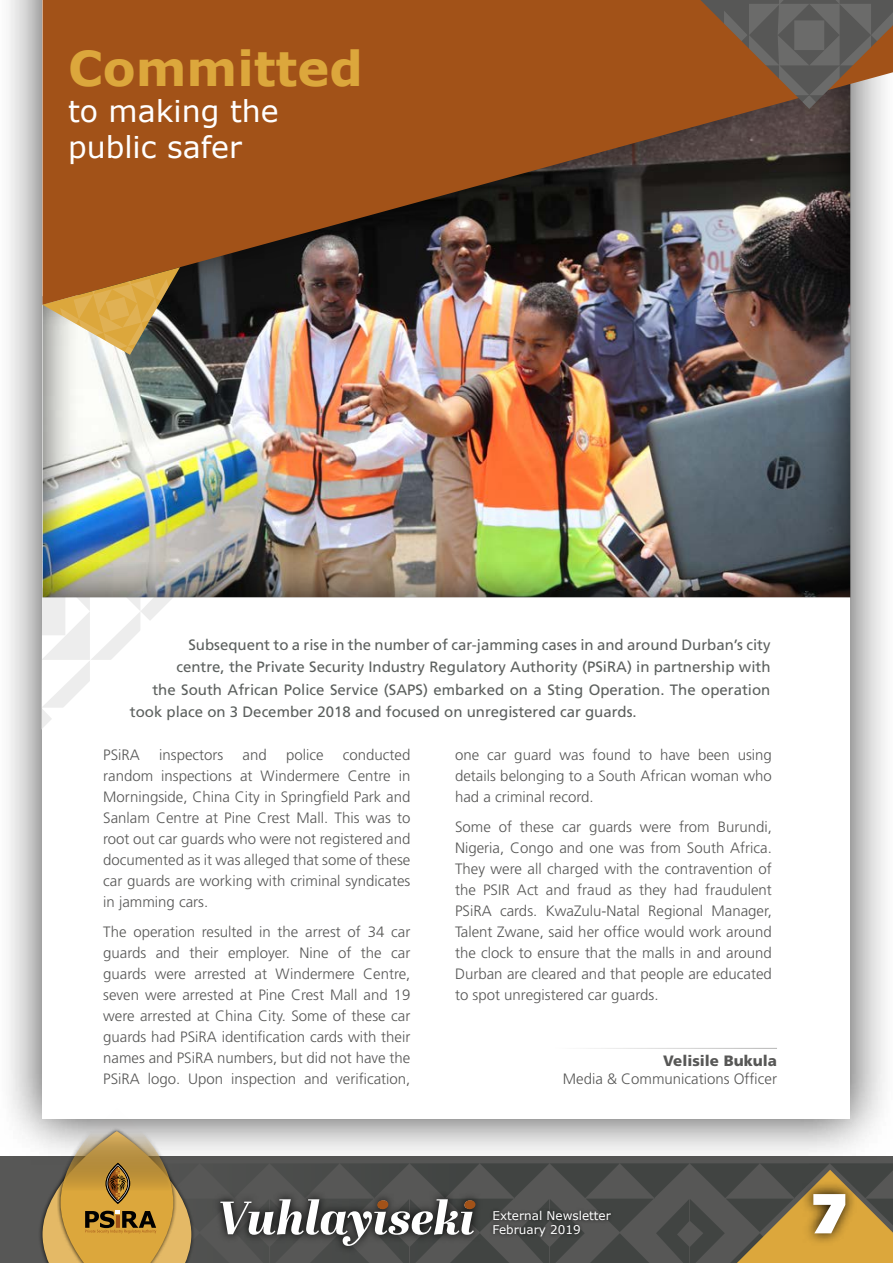
<style>
.page{position:relative;width:893px;height:1263px;background:#fff}
.page>*{position:absolute;margin:0;border:0;box-sizing:border-box;transform-origin:0 0}
.t1{font:900 56.25px "Frutiger";color:#fff}
.t2{font:700 48px "Verdana";color:#dca73c}
.t3{font:30px/36px "Verdana";color:#fff}
.t4{font:300 15px/21px "Frutiger";color:#575756;text-align:justify}
.t5{font:15px "Frutiger";color:#5c605e}
.t6{font:900 15px "Frutiger";color:#575756}
.t7{font:12px/13.5px "Verdana";color:#fff}
</style>
<div class="page">
<svg style="left:0;top:1166px;width:893px;height:97px;background:#4e4f4e"></svg>
<div style="left:0;top:0;width:893px;height:1166px;background:#000;opacity:.75"></div>
<div style="left:43px;top:0;width:807px;height:1118px;background:#fff"></div>
<svg style="left:660px;top:1170px;width:233px;height:93px;background:#726548"></svg>
<svg style="left:800px;top:1181px;width:58px;height:65px;background:#a17c30"></svg>
<div style="left:38px;top:1127px;width:158px;height:136px;background:#000;opacity:.75"></div>
<svg style="left:43px;top:1118px;width:148px;height:145px;background:#ba9c60"></svg>
<div style="left:490px;top:1207px;width:125px;height:33px;background:#000;opacity:.75"></div>
<svg style="left:212px;top:1190px;width:270px;height:64px;background:#4f504f"></svg>
<svg style="left:220px;top:1199px;width:254px;height:47px"></svg>
<div style="left:377px;top:1200px;width:12px;height:9px;background:#a25218;border-radius:50%"></div>
<div style="left:464px;top:1200px;width:12px;height:9px;background:#a25218;border-radius:50%"></div>
<svg style="left:41px;top:598px;width:131px;height:132px"></svg>
<div style="left:41px;top:71px;width:811px;height:527px;background:#000;opacity:.75"></div>
<svg style="left:43px;top:0;width:850px;height:305px;background:#814f2c"></svg>
<svg style="left:700px;top:0;width:193px;height:109px;background:#7d614d"></svg>
<svg style="left:43px;top:267px;width:137px;height:88px;background:#b48e57"></svg>
<h2 class="t2" style="left:68px;top:38px;width:296px">Committed</h2>
<h3 class="t3" style="left:68px;top:94px;width:212px">to making the public safer</h3>
<p class="t5" style="left:188px;top:635px;width:584px">Subsequent to a rise in the number of car-jamming cases in and around Durban’s city</p>
<p class="t5" style="left:176px;top:658px;width:596px">centre, the Private Security Industry Regulatory Authority (PSiRA) in partnership with</p>
<p class="t5" style="left:152px;top:680px;width:619px">the South African Police Service (SAPS) embarked on a Sting Operation. The operation</p>
<p class="t5" style="left:130px;top:703px;width:508px">took place on 3 December 2018 and focused on unregistered car guards.</p>
<p class="t4" style="left:103px;top:744px;width:309px;text-indent:240px">conducted random inspections at Windermere Centre in Morningside, China City in Springfield Park and Sanlam Centre at Pine Crest Mall. This was to root out car guards who were not registered and documented as it was alleged that some of these car guards are working with criminal syndicates in jamming cars.</p>
<p class="t4" style="left:103px;top:921px;width:309px">The operation resulted in the arrest of 34 car guards and their employer. Nine of the car guards were arrested at Windermere Centre, seven were arrested at Pine Crest Mall and 19 were arrested at China City. Some of these car guards had PSiRA identification cards with their names and PSiRA numbers, but did not have the PSiRA logo. Upon inspection and verification,</p>
<p class="t4" style="left:103px;top:744px;width:38px">PSiRA</p>
<p class="t4" style="left:159px;top:744px;width:66px">inspectors</p>
<p class="t4" style="left:243px;top:744px;width:26px">and</p>
<p class="t4" style="left:286px;top:744px;width:39px">police</p>
<p class="t4" style="left:455px;top:744px;width:318px">one car guard was found to have been using details belonging to a South African woman who had a criminal record.</p>
<p class="t4" style="left:455px;top:816px;width:318px">Some of these car guards were from Burundi, Nigeria, Congo and one was from South Africa.<br>They were all charged with the contravention of the PSIR Act and fraud as they had fraudulent PSiRA cards. KwaZulu-Natal Regional Manager, Talent Zwane, said her office would work around the clock to ensure that the malls in and around Durban are cleared and that people are educated to spot unregistered car guards.</p>
<p class="t6" style="left:663px;top:1051px;width:115px">Velisile Bukula</p>
<p class="t4" style="left:563px;top:1068px;width:216px">Media &amp; Communications Officer</p>
<p class="t7" style="left:493px;top:1209px;width:120px">External Newsletter<br>February 2019</p>
<h1 class="t1" style="left:813px;top:1179px;width:35px">7</h1>
</div>
